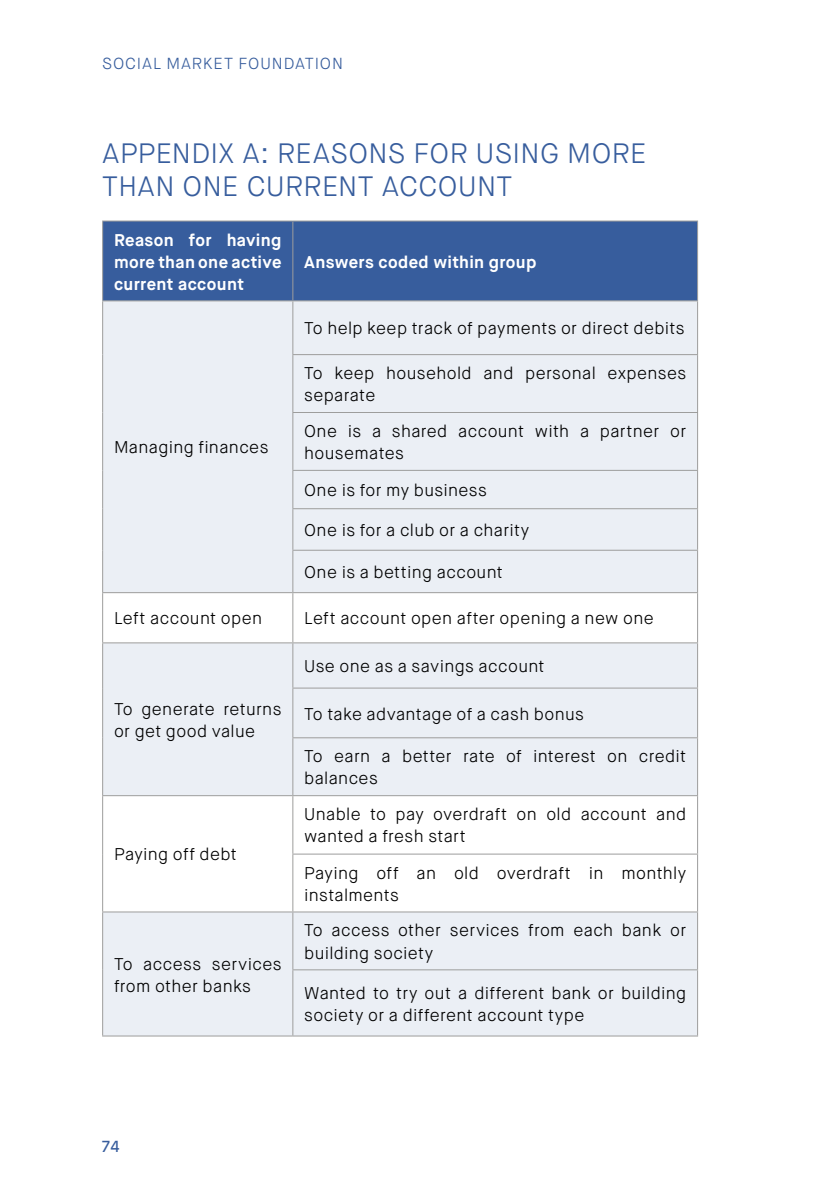
<style>
.page{position:relative;width:840px;height:1191px;background:#fff}
.page>*{position:absolute;margin:0;border:0;box-sizing:border-box;transform-origin:0 0}
.t1{font:300 28px/32px "Maison Neue";letter-spacing:.015em;color:#375d9d}
.t2{font:300 17px/22px "Maison Neue";letter-spacing:.02em;color:#000}
.t3{font:700 17px/22px "Maison Neue";letter-spacing:.02em;color:#fff;text-align:justify}
.t4{font:300 16px "Maison Neue";letter-spacing:.055em;color:#375d9d}
.t5{font:500 16px "Maison Neue";color:#375d9d}
</style>
<div class="page">
<div style="left:103px;top:221px;width:593px;height:79px;background:#375d9d"></div>
<svg style="left:103px;top:301px;width:593px;height:734px;fill:#ebeff5"></svg>
<hr style="left:102px;top:220px;width:191px;height:1px;background:#9d9d9c">
<hr style="left:102px;top:221px;width:1px;height:79px;background:#9d9d9c">
<hr style="left:293px;top:220px;width:404px;height:1px;background:#9d9d9c">
<hr style="left:292px;top:221px;width:1px;height:79px;background:#9d9d9c">
<hr style="left:696px;top:221px;width:1px;height:79px;background:#9d9d9c">
<hr style="left:102px;top:300px;width:191px;height:1px;background:#9d9d9c">
<hr style="left:102px;top:301px;width:1px;height:53px;background:#9d9d9c">
<hr style="left:102px;top:354px;width:1px;height:58px;background:#9d9d9c">
<hr style="left:102px;top:412px;width:1px;height:58px;background:#9d9d9c">
<hr style="left:102px;top:470px;width:1px;height:39px;background:#9d9d9c">
<hr style="left:102px;top:509px;width:1px;height:41px;background:#9d9d9c">
<hr style="left:102px;top:550px;width:1px;height:42px;background:#9d9d9c">
<hr style="left:293px;top:300px;width:404px;height:1px;background:#9d9d9c">
<hr style="left:292px;top:301px;width:1px;height:53px;background:#9d9d9c">
<hr style="left:696px;top:301px;width:1px;height:53px;background:#9d9d9c">
<hr style="left:292px;top:354px;width:405px;height:1px;background:#9d9d9c">
<hr style="left:292px;top:355px;width:1px;height:57px;background:#9d9d9c">
<hr style="left:696px;top:355px;width:1px;height:57px;background:#9d9d9c">
<hr style="left:292px;top:412px;width:405px;height:1px;background:#9d9d9c">
<hr style="left:292px;top:413px;width:1px;height:57px;background:#9d9d9c">
<hr style="left:696px;top:413px;width:1px;height:57px;background:#9d9d9c">
<hr style="left:292px;top:470px;width:405px;height:1px;background:#9d9d9c">
<hr style="left:292px;top:471px;width:1px;height:37px;background:#9d9d9c">
<hr style="left:696px;top:471px;width:1px;height:37px;background:#9d9d9c">
<hr style="left:292px;top:508px;width:405px;height:1px;background:#9d9d9c">
<hr style="left:292px;top:509px;width:1px;height:41px;background:#9d9d9c">
<hr style="left:696px;top:509px;width:1px;height:41px;background:#9d9d9c">
<hr style="left:292px;top:550px;width:405px;height:1px;background:#9d9d9c">
<hr style="left:292px;top:551px;width:1px;height:41px;background:#9d9d9c">
<hr style="left:696px;top:551px;width:1px;height:41px;background:#9d9d9c">
<hr style="left:102px;top:592px;width:191px;height:1px;background:#9d9d9c">
<hr style="left:102px;top:593px;width:1px;height:49px;background:#9d9d9c">
<hr style="left:293px;top:592px;width:404px;height:1px;background:#9d9d9c">
<hr style="left:292px;top:593px;width:1px;height:49px;background:#9d9d9c">
<hr style="left:696px;top:593px;width:1px;height:49px;background:#9d9d9c">
<hr style="left:102px;top:642px;width:191px;height:1px;background:#9d9d9c">
<hr style="left:102px;top:643px;width:1px;height:45px;background:#9d9d9c">
<hr style="left:102px;top:688px;width:1px;height:50px;background:#9d9d9c">
<hr style="left:102px;top:738px;width:1px;height:57px;background:#9d9d9c">
<hr style="left:293px;top:642px;width:404px;height:1px;background:#9d9d9c">
<hr style="left:292px;top:643px;width:1px;height:44px;background:#9d9d9c">
<hr style="left:696px;top:643px;width:1px;height:44px;background:#9d9d9c">
<hr style="left:292px;top:687px;width:405px;height:1px;background:#9d9d9c">
<hr style="left:292px;top:688px;width:1px;height:49px;background:#9d9d9c">
<hr style="left:696px;top:688px;width:1px;height:49px;background:#9d9d9c">
<hr style="left:292px;top:737px;width:405px;height:1px;background:#9d9d9c">
<hr style="left:292px;top:738px;width:1px;height:57px;background:#9d9d9c">
<hr style="left:696px;top:738px;width:1px;height:57px;background:#9d9d9c">
<hr style="left:102px;top:795px;width:191px;height:1px;background:#9d9d9c">
<hr style="left:102px;top:796px;width:1px;height:58px;background:#9d9d9c">
<hr style="left:102px;top:854px;width:1px;height:57px;background:#9d9d9c">
<hr style="left:293px;top:795px;width:404px;height:1px;background:#9d9d9c">
<hr style="left:292px;top:796px;width:1px;height:57px;background:#9d9d9c">
<hr style="left:696px;top:796px;width:1px;height:57px;background:#9d9d9c">
<hr style="left:292px;top:853px;width:405px;height:1px;background:#9d9d9c">
<hr style="left:292px;top:854px;width:1px;height:57px;background:#9d9d9c">
<hr style="left:696px;top:854px;width:1px;height:57px;background:#9d9d9c">
<hr style="left:102px;top:911px;width:191px;height:1px;background:#9d9d9c">
<hr style="left:102px;top:912px;width:1px;height:57px;background:#9d9d9c">
<hr style="left:102px;top:969px;width:1px;height:66px;background:#9d9d9c">
<hr style="left:102px;top:1035px;width:191px;height:1px;background:#9d9d9c">
<hr style="left:293px;top:911px;width:404px;height:1px;background:#9d9d9c">
<hr style="left:292px;top:912px;width:1px;height:57px;background:#9d9d9c">
<hr style="left:696px;top:912px;width:1px;height:57px;background:#9d9d9c">
<hr style="left:292px;top:969px;width:405px;height:1px;background:#9d9d9c">
<hr style="left:292px;top:970px;width:1px;height:65px;background:#9d9d9c">
<hr style="left:696px;top:970px;width:1px;height:65px;background:#9d9d9c">
<hr style="left:293px;top:1035px;width:404px;height:1px;background:#9d9d9c">
<p class="t4" style="left:102px;top:53px;width:242px">SOCIAL MARKET FOUNDATION</p>
<h1 class="t1" style="left:102px;top:138px;width:546px">APPENDIX A: REASONS FOR USING MORE<br>THAN ONE CURRENT ACCOUNT</h1>
<p class="t3" style="left:114px;top:229px;width:169px">Reason for having more than one active current account</p>
<p class="t3" style="left:304px;top:251px;width:234px">Answers coded within group</p>
<p class="t2" style="left:114px;top:436px;width:156px">Managing finances</p>
<p class="t2" style="left:304px;top:318px;width:381px">To help keep track of payments or direct debits</p>
<p class="t2" style="left:304px;top:362px;width:383px">To keep household and personal expenses separate</p>
<p class="t2" style="left:304px;top:420px;width:383px">One is a shared account with a partner or housemates</p>
<p class="t2" style="left:304px;top:479px;width:184px">One is for my business</p>
<p class="t2" style="left:304px;top:519px;width:226px">One is for a club or a charity</p>
<p class="t2" style="left:304px;top:561px;width:200px">One is a betting account</p>
<p class="t2" style="left:114px;top:607px;width:149px">Left account open</p>
<p class="t2" style="left:304px;top:607px;width:351px">Left account open after opening a new one</p>
<p class="t2" style="left:114px;top:698px;width:169px">To generate returns or get good value</p>
<p class="t2" style="left:114px;top:843px;width:124px">Paying off debt</p>
<p class="t2" style="left:114px;top:953px;width:169px">To access services from other banks</p>
<p class="t2" style="left:304px;top:655px;width:242px">Use one as a savings account</p>
<p class="t2" style="left:304px;top:703px;width:281px">To take advantage of a cash bonus</p>
<p class="t2" style="left:304px;top:745px;width:383px">To earn a better rate of interest on credit balances</p>
<p class="t2" style="left:304px;top:803px;width:383px">Unable to pay overdraft on old account and wanted a fresh start</p>
<p class="t2" style="left:304px;top:862px;width:383px">Paying off an old overdraft in monthly instalments</p>
<p class="t2" style="left:304px;top:919px;width:383px">To access other services from each bank or building society</p>
<p class="t2" style="left:304px;top:981px;width:383px">Wanted to try out a different bank or building society or a different account type</p>
<p class="t5" style="left:102px;top:1136px;width:19px">74</p>
</div>
